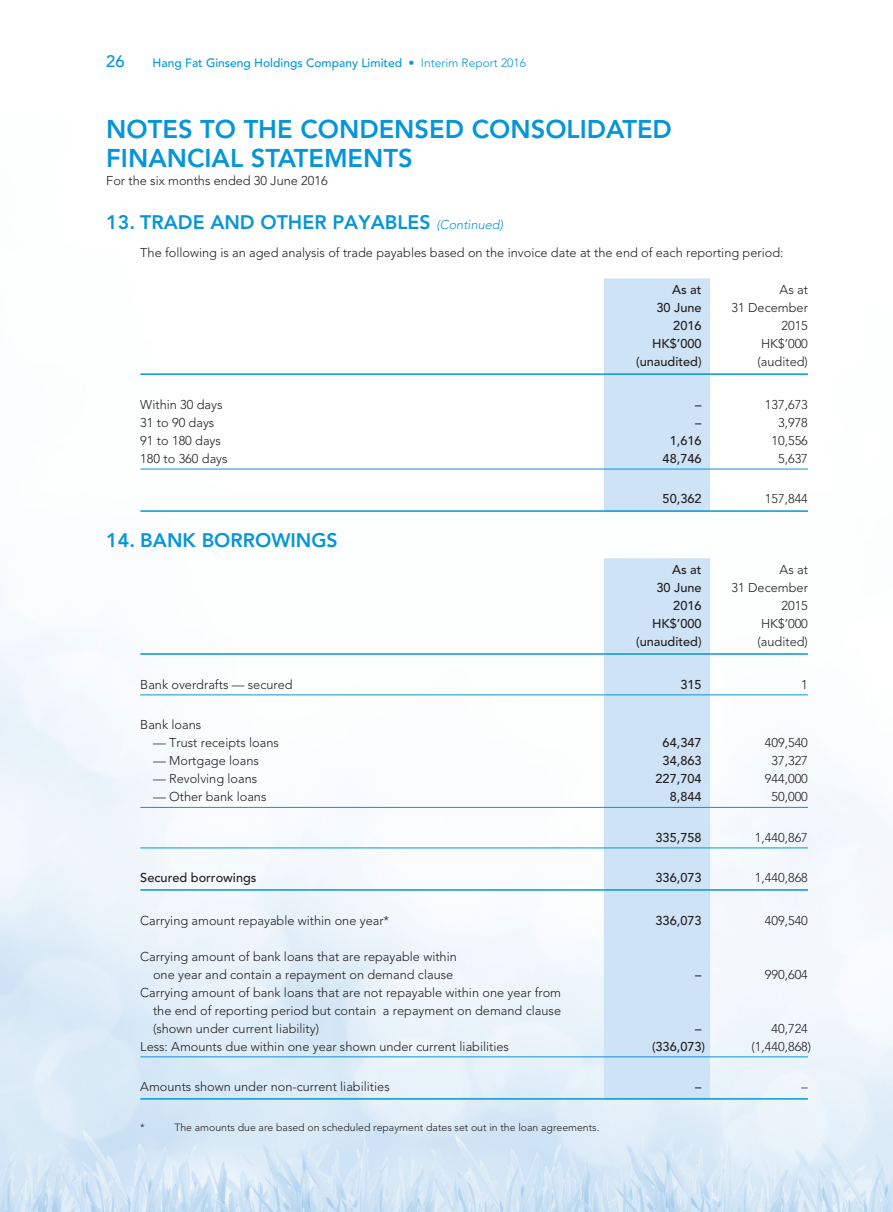
<style>
.page{position:relative;width:893px;height:1212px;background:#fff}
.page>*{position:absolute;margin:0;border:0;box-sizing:border-box;transform-origin:0 0}
.t1{font:800 25.5px/28.5px "Avenir LT Std";color:#0696d7}
._01_H1{font:800 19.5px "Avenir LT Std";color:#0696d7}
.t2{font:500 16.5px "Avenir LT Std";color:#0696d7}
._51_N_Table_txt{font:300 12.75px "Avenir LT Std";color:#231f20}
._51_N_Table_txt-2{font:500 12.75px "Avenir LT Std";color:#231f20}
._00_txt{font:300 12.75px "Avenir LT Std";color:#231f20}
.t3{font:500 12px "Avenir LT Std";color:#0696d7}
._06_Notes{font:300 10.5px "Avenir LT Std";color:#231f20}
.s1{font-weight:300}
.s2{font-weight:300;font-style:italic;font-size:12.75px}
</style>
<div class="page">
<img style="left:0;top:468px;width:893px;height:744px">
<div style="left:604px;top:278px;width:106px;height:232px;background:#cee3f5"></div>
<hr style="left:140px;top:373px;width:464px;height:2px;background:#0696d7">
<hr style="left:604px;top:373px;width:106px;height:2px;background:#0696d7">
<hr style="left:710px;top:373px;width:98px;height:2px;background:#0696d7">
<hr style="left:140px;top:469px;width:464px;height:1px;background:#0696d7">
<hr style="left:604px;top:469px;width:106px;height:1px;background:#0696d7">
<hr style="left:710px;top:469px;width:98px;height:1px;background:#0696d7">
<hr style="left:140px;top:510px;width:464px;height:2px;background:#0696d7">
<hr style="left:604px;top:510px;width:106px;height:2px;background:#0696d7">
<hr style="left:710px;top:510px;width:98px;height:2px;background:#0696d7">
<div style="left:604px;top:558px;width:106px;height:540px;background:#cee3f5"></div>
<hr style="left:140px;top:653px;width:464px;height:2px;background:#0696d7">
<hr style="left:604px;top:653px;width:106px;height:2px;background:#0696d7">
<hr style="left:710px;top:653px;width:98px;height:2px;background:#0696d7">
<hr style="left:140px;top:694px;width:464px;height:1px;background:#0696d7">
<hr style="left:604px;top:694px;width:106px;height:1px;background:#0696d7">
<hr style="left:710px;top:694px;width:98px;height:1px;background:#0696d7">
<hr style="left:140px;top:807px;width:464px;height:1px;background:#0696d7">
<hr style="left:604px;top:807px;width:106px;height:1px;background:#0696d7">
<hr style="left:710px;top:807px;width:98px;height:1px;background:#0696d7">
<hr style="left:140px;top:847px;width:464px;height:1px;background:#0696d7">
<hr style="left:604px;top:847px;width:106px;height:1px;background:#0696d7">
<hr style="left:710px;top:847px;width:98px;height:1px;background:#0696d7">
<hr style="left:140px;top:889px;width:464px;height:2px;background:#0696d7">
<hr style="left:604px;top:889px;width:106px;height:2px;background:#0696d7">
<hr style="left:710px;top:889px;width:98px;height:2px;background:#0696d7">
<hr style="left:140px;top:1056px;width:464px;height:1px;background:#0696d7">
<hr style="left:604px;top:1056px;width:106px;height:1px;background:#0696d7">
<hr style="left:710px;top:1056px;width:98px;height:1px;background:#0696d7">
<hr style="left:140px;top:1098px;width:464px;height:1px;background:#0696d7">
<hr style="left:604px;top:1098px;width:106px;height:1px;background:#0696d7">
<hr style="left:710px;top:1098px;width:98px;height:1px;background:#0696d7">
<p class="t2" style="left:106px;top:52px;width:20px">26</p>
<p class="t3" style="left:153px;top:56px;width:375px">Hang Fat Ginseng Holdings Company Limited <span class="s1">• Interim Report 2016</span></p>
<h1 class="t1" style="left:106px;top:115px;width:567px">NOTES TO THE CONDENSED CONSOLIDATED<br>FINANCIAL STATEMENTS</h1>
<p class="_00_txt" style="left:106px;top:173px;width:223px">For the six months ended 30 June 2016</p>
<p class="_01_H1" style="left:106px;top:210px;width:398px">13. TRADE AND OTHER PAYABLES <span class="s2">(Continued)</span></p>
<p class="_00_txt" style="left:140px;top:245px;width:645px">The following is an aged analysis of trade payables based on the invoice date at the end of each reporting period:</p>
<p class="_51_N_Table_txt-2" style="left:672px;top:283px;width:31px">As at</p>
<p class="_51_N_Table_txt-2" style="left:656px;top:301px;width:47px">30 June</p>
<p class="_51_N_Table_txt-2" style="left:673px;top:319px;width:30px">2016</p>
<p class="_51_N_Table_txt" style="left:780px;top:282px;width:30px">As at</p>
<p class="_51_N_Table_txt" style="left:732px;top:300px;width:78px">31 December</p>
<p class="_51_N_Table_txt" style="left:781px;top:318px;width:28px">2015</p>
<p class="_51_N_Table_txt-2" style="left:652px;top:337px;width:51px">HK$’000</p>
<p class="_51_N_Table_txt" style="left:761px;top:336px;width:48px">HK$’000</p>
<p class="_51_N_Table_txt-2" style="left:636px;top:355px;width:67px">(unaudited)</p>
<p class="_51_N_Table_txt" style="left:758px;top:354px;width:52px">(audited)</p>
<p class="_51_N_Table_txt" style="left:140px;top:397px;width:84px">Within 30 days</p>
<p class="_51_N_Table_txt-2" style="left:695px;top:397px;width:8px">–</p>
<p class="_51_N_Table_txt" style="left:765px;top:397px;width:45px">137,673</p>
<p class="_51_N_Table_txt" style="left:140px;top:415px;width:76px">31 to 90 days</p>
<p class="_51_N_Table_txt-2" style="left:695px;top:415px;width:8px">–</p>
<p class="_51_N_Table_txt" style="left:778px;top:415px;width:31px">3,978</p>
<p class="_51_N_Table_txt" style="left:140px;top:433px;width:82px">91 to 180 days</p>
<p class="_51_N_Table_txt-2" style="left:670px;top:433px;width:33px">1,616</p>
<p class="_51_N_Table_txt" style="left:771px;top:433px;width:38px">10,556</p>
<p class="_51_N_Table_txt" style="left:140px;top:451px;width:89px">180 to 360 days</p>
<p class="_51_N_Table_txt-2" style="left:663px;top:451px;width:40px">48,746</p>
<p class="_51_N_Table_txt" style="left:778px;top:451px;width:31px">5,637</p>
<p class="_51_N_Table_txt-2" style="left:663px;top:491px;width:40px">50,362</p>
<p class="_51_N_Table_txt" style="left:765px;top:491px;width:45px">157,844</p>
<p class="_01_H1" style="left:106px;top:528px;width:233px">14. BANK BORROWINGS</p>
<p class="_51_N_Table_txt-2" style="left:672px;top:562px;width:31px">As at</p>
<p class="_51_N_Table_txt-2" style="left:656px;top:580px;width:47px">30 June</p>
<p class="_51_N_Table_txt-2" style="left:673px;top:598px;width:30px">2016</p>
<p class="_51_N_Table_txt" style="left:780px;top:562px;width:30px">As at</p>
<p class="_51_N_Table_txt" style="left:732px;top:580px;width:78px">31 December</p>
<p class="_51_N_Table_txt" style="left:781px;top:598px;width:28px">2015</p>
<p class="_51_N_Table_txt-2" style="left:652px;top:616px;width:51px">HK$’000</p>
<p class="_51_N_Table_txt" style="left:761px;top:616px;width:48px">HK$’000</p>
<p class="_51_N_Table_txt-2" style="left:636px;top:634px;width:67px">(unaudited)</p>
<p class="_51_N_Table_txt" style="left:758px;top:634px;width:52px">(audited)</p>
<p class="_51_N_Table_txt" style="left:140px;top:677px;width:154px">Bank overdrafts — secured</p>
<p class="_51_N_Table_txt-2" style="left:680px;top:677px;width:23px">315</p>
<p class="_51_N_Table_txt" style="left:801px;top:677px;width:8px">1</p>
<p class="_51_N_Table_txt" style="left:140px;top:717px;width:62px">Bank loans</p>
<p class="_51_N_Table_txt" style="left:153px;top:735px;width:127px">— Trust receipts loans</p>
<p class="_51_N_Table_txt-2" style="left:663px;top:735px;width:40px">64,347</p>
<p class="_51_N_Table_txt" style="left:765px;top:735px;width:45px">409,540</p>
<p class="_51_N_Table_txt" style="left:153px;top:753px;width:107px">— Mortgage loans</p>
<p class="_51_N_Table_txt-2" style="left:663px;top:753px;width:40px">34,863</p>
<p class="_51_N_Table_txt" style="left:771px;top:753px;width:38px">37,327</p>
<p class="_51_N_Table_txt" style="left:153px;top:771px;width:106px">— Revolving loans</p>
<p class="_51_N_Table_txt-2" style="left:655px;top:771px;width:48px">227,704</p>
<p class="_51_N_Table_txt" style="left:765px;top:771px;width:45px">944,000</p>
<p class="_51_N_Table_txt" style="left:153px;top:789px;width:115px">— Other bank loans</p>
<p class="_51_N_Table_txt-2" style="left:670px;top:789px;width:33px">8,844</p>
<p class="_51_N_Table_txt" style="left:771px;top:789px;width:38px">50,000</p>
<p class="_51_N_Table_txt-2" style="left:655px;top:830px;width:48px">335,758</p>
<p class="_51_N_Table_txt" style="left:755px;top:830px;width:55px">1,440,867</p>
<p class="_51_N_Table_txt-2" style="left:140px;top:870px;width:118px">Secured borrowings</p>
<p class="_51_N_Table_txt-2" style="left:655px;top:870px;width:48px">336,073</p>
<p class="_51_N_Table_txt" style="left:755px;top:870px;width:55px">1,440,868</p>
<p class="_51_N_Table_txt" style="left:140px;top:913px;width:250px">Carrying amount repayable within one year*</p>
<p class="_51_N_Table_txt-2" style="left:655px;top:913px;width:48px">336,073</p>
<p class="_51_N_Table_txt" style="left:765px;top:913px;width:45px">409,540</p>
<p class="_51_N_Table_txt" style="left:140px;top:949px;width:318px">Carrying amount of bank loans that are repayable within</p>
<p class="_51_N_Table_txt" style="left:153px;top:967px;width:302px">one year and contain a repayment on demand clause</p>
<p class="_51_N_Table_txt-2" style="left:695px;top:967px;width:8px">–</p>
<p class="_51_N_Table_txt" style="left:765px;top:967px;width:45px">990,604</p>
<p class="_51_N_Table_txt" style="left:140px;top:985px;width:422px">Carrying amount of bank loans that are not repayable within one year from</p>
<p class="_51_N_Table_txt" style="left:153px;top:1003px;width:409px">the end of reporting period but contain a repayment on demand clause</p>
<p class="_51_N_Table_txt" style="left:153px;top:1021px;width:168px">(shown under current liability)</p>
<p class="_51_N_Table_txt-2" style="left:695px;top:1021px;width:8px">–</p>
<p class="_51_N_Table_txt" style="left:771px;top:1021px;width:38px">40,724</p>
<p class="_51_N_Table_txt" style="left:140px;top:1039px;width:370px">Less: Amounts due within one year shown under current liabilities</p>
<p class="_51_N_Table_txt-2" style="left:652px;top:1039px;width:55px">(336,073)</p>
<p class="_51_N_Table_txt" style="left:752px;top:1039px;width:61px">(1,440,868)</p>
<p class="_51_N_Table_txt" style="left:140px;top:1079px;width:251px">Amounts shown under non-current liabilities</p>
<p class="_51_N_Table_txt-2" style="left:695px;top:1079px;width:8px">–</p>
<p class="_51_N_Table_txt" style="left:801px;top:1079px;width:8px">–</p>
<p class="_06_Notes" style="left:140px;top:1121px;width:6px">*</p>
<p class="_06_Notes" style="left:174px;top:1121px;width:427px">The amounts due are based on scheduled repayment dates set out in the loan agreements.</p>
</div>
